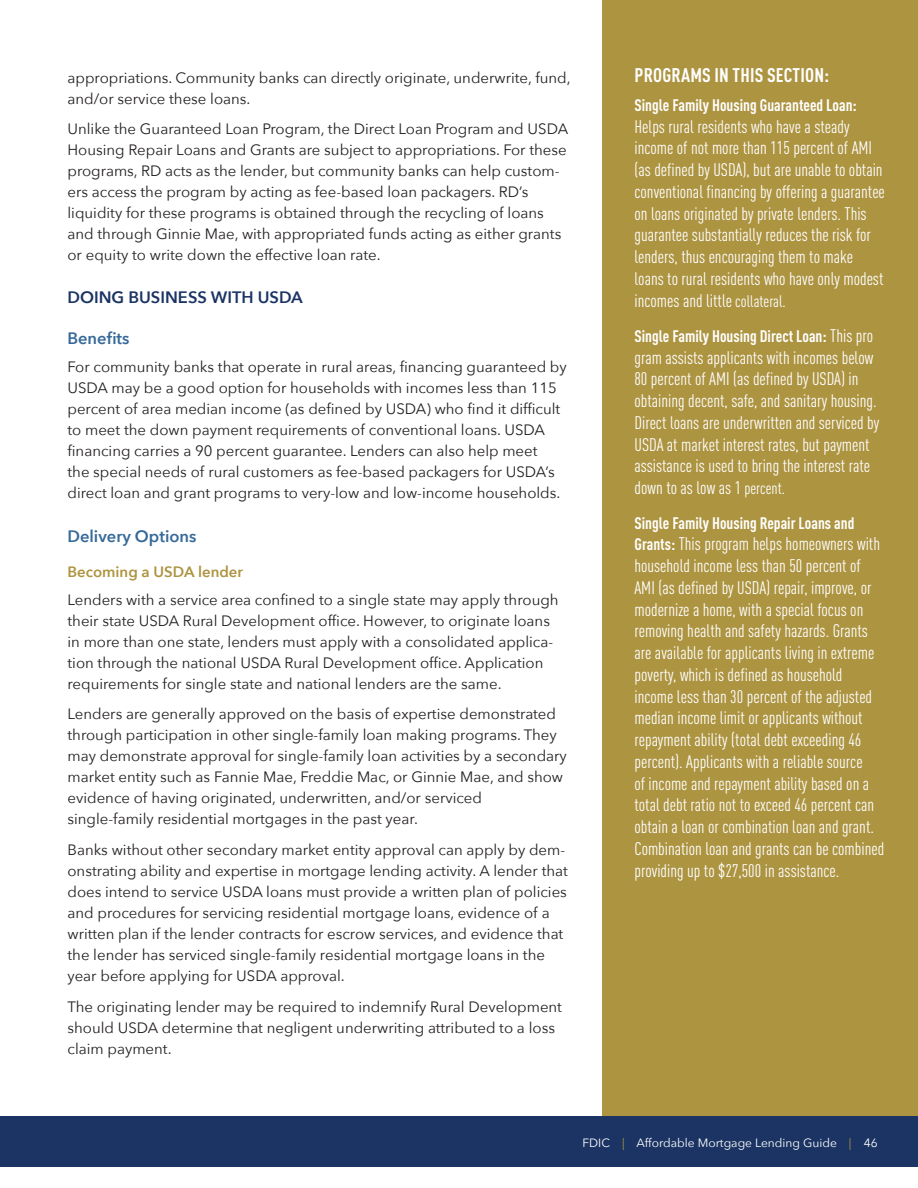
<style>
.page{position:relative;width:918px;height:1188px;background:#fff}
.page>*{position:absolute;margin:0;border:0;box-sizing:border-box;transform-origin:0 0}
.t1{font:700 condensed 19.5px "DINOT";letter-spacing:.01em;color:#fff}
.t2{font:condensed 18px/21.8px "DINOT";color:#fff}
.t3{font:700 condensed 16.5px "DINOT";color:#fff}
.t4{font:600 16.5px "Avenir Next";color:#366999}
.t5{font:600 16.5px "Avenir Next";color:#1b3463}
.t6{font:15px/21px "Avenir Next";color:#231f20}
.t7{font:600 15px "Avenir Next";color:#ad9441}
.t8{font:12px "Avenir Next";color:#fff}
.s1{font-size:16.5px}
.s2{font-weight:400;font-size:18px}
.s3{font-weight:700;font-size:16.5px}
.s4{color:#ad9441}
</style>
<div class="page">
<div style="left:602px;top:0;width:316px;height:1120px;background:#ad9441"></div>
<div style="left:0;top:1116px;width:918px;height:50px;background:#1b3463"></div>
<p class="t6" style="left:68px;top:66px;width:505px">appropriations. Community banks can directly originate, underwrite, fund, and/or service these loans.</p>
<p class="t6" style="left:68px;top:118px;width:502px">Unlike the Guaranteed Loan Program, the Direct Loan Program and USDA<br>Housing Repair Loans and Grants are subject to appropriations. For these</p>
<p class="t6" style="left:68px;top:160px;width:495px">programs, RD acts as the lender, but community banks can help custom&shy;ers access the program by acting as fee-based loan packagers. RD’s liquidity for these programs is obtained through the recycling of loans and through Ginnie Mae, with appropriated funds acting as either grants or equity to write down the effective loan rate.</p>
<p class="t5" style="left:68px;top:283px;width:237px">DOING BUSINESS WITH USDA</p>
<h4 class="t4" style="left:68px;top:325px;width:63px">Benefits</h4>
<p class="t6" style="left:68px;top:356px;width:501px">For community banks that operate in rural areas, financing guaranteed by</p>
<p class="t6" style="left:68px;top:377px;width:491px">USDA may be a good option for households with incomes less than 115</p>
<p class="t6" style="left:68px;top:398px;width:494px">percent of area median income (as defined by USDA) who find it difficult</p>
<p class="t6" style="left:68px;top:419px;width:479px">to meet the down payment requirements of conventional loans. USDA</p>
<p class="t6" style="left:68px;top:440px;width:472px">financing carries a 90 percent guarantee. Lenders can also help meet</p>
<p class="t6" style="left:68px;top:461px;width:494px">the special needs of rural customers as fee-based packagers for USDA’s direct loan and grant programs to very-low and low-income households.</p>
<h4 class="t4" style="left:68px;top:523px;width:130px">Delivery Options</h4>
<h5 class="t7" style="left:68px;top:559px;width:177px">Becoming a USDA lender</h5>
<p class="t6" style="left:68px;top:588px;width:493px">Lenders with a service area confined to a single state may apply through their state USDA Rural Development office. However, to originate loans</p>
<p class="t6" style="left:68px;top:630px;width:487px">in more than one state, lenders must apply with a consolidated applica-</p>
<p class="t6" style="left:68px;top:651px;width:477px">tion through the national USDA Rural Development office. Application</p>
<p class="t6" style="left:68px;top:672px;width:436px">requirements for single state and national lenders are the same.</p>
<p class="t6" style="left:68px;top:703px;width:501px">Lenders are generally approved on the basis of expertise demonstrated through participation in other single-family loan making programs. They may demonstrate approval for single-family loan activities by a secondary market entity such as Fannie Mae, Freddie Mac, or Ginnie Mae, and show evidence of having originated, underwritten, and/or serviced single-family residential mortgages in the past year.</p>
<p class="t6" style="left:68px;top:839px;width:502px">Banks without other secondary market entity approval can apply by dem&shy;onstrating ability and expertise in mortgage lending activity. A lender that does intend to service USDA loans must provide a written plan of policies and procedures for servicing residential mortgage loans, evidence of a written plan if the lender contracts for escrow services, and evidence that the lender has serviced single-family residential mortgage loans in the year before applying for USDA approval.</p>
<p class="t6" style="left:68px;top:996px;width:496px">The originating lender may be required to indemnify Rural Development should USDA determine that negligent underwriting attributed to a loss claim payment.</p>
<h4 class="t1" style="left:635px;top:64px;width:196px">PROGRAMS IN THIS SECTION:</h4>
<h4 class="t3" style="left:634px;top:95px;width:224px">Single Family Housing Guaranteed Loan:</h4>
<p class="t2" style="left:634px;top:115px;width:252px">Helps rural residents who have a steady income of not more than 115 percent of AMI (as defined by USDA), but are unable to obtain conventional financing by offering a guarantee on loans originated by private lenders. This guarantee substantially reduces the risk for lenders, thus encouraging them to make loans to rural residents who have only modest incomes and little <span class="s1">collateral.</span></p>
<p class="t3" style="left:634px;top:326px;width:240px">Single Family Housing Direct Loan: <span class="s2">This pro</span></p>
<p class="t2" style="left:634px;top:346px;width:246px">gram assists applicants with incomes below 80 percent of AMI (as defined by USDA) in obtaining decent, safe, and sanitary housing.<br>Direct loans are underwritten and serviced by USDA at market interest rates, but payment assistance is used to bring the interest rate down to as low as 1 <span class="s1">percent.</span></p>
<p class="t3" style="left:634px;top:513px;width:221px">Single Family Housing Repair Loans and</p>
<p class="t2" style="left:634px;top:533px;width:251px"><span class="s3">Grants:</span> This program helps homeowners with household income less than 50 percent of AMI (as defined by USDA) repair, improve, or modernize a home, with a special focus on removing health and safety hazards. Grants are available for applicants living in extreme poverty, which is defined as household income less than 30 percent of the adjusted median income limit or applicants without repayment ability (total debt exceeding 46 percent). Applicants with a reliable source<br>of income and repayment ability based on a total debt ratio not to exceed 46 percent can obtain a loan or combination loan and grant.<br>Combination loan and grants can be combined providing up to $27,500 in assistance.</p>
<p class="t8" style="left:582px;top:1133px;width:297px">FDIC <span class="s4">|</span> Affordable Mortgage Lending Guide <span class="s4">|</span> 46</p>
</div>
